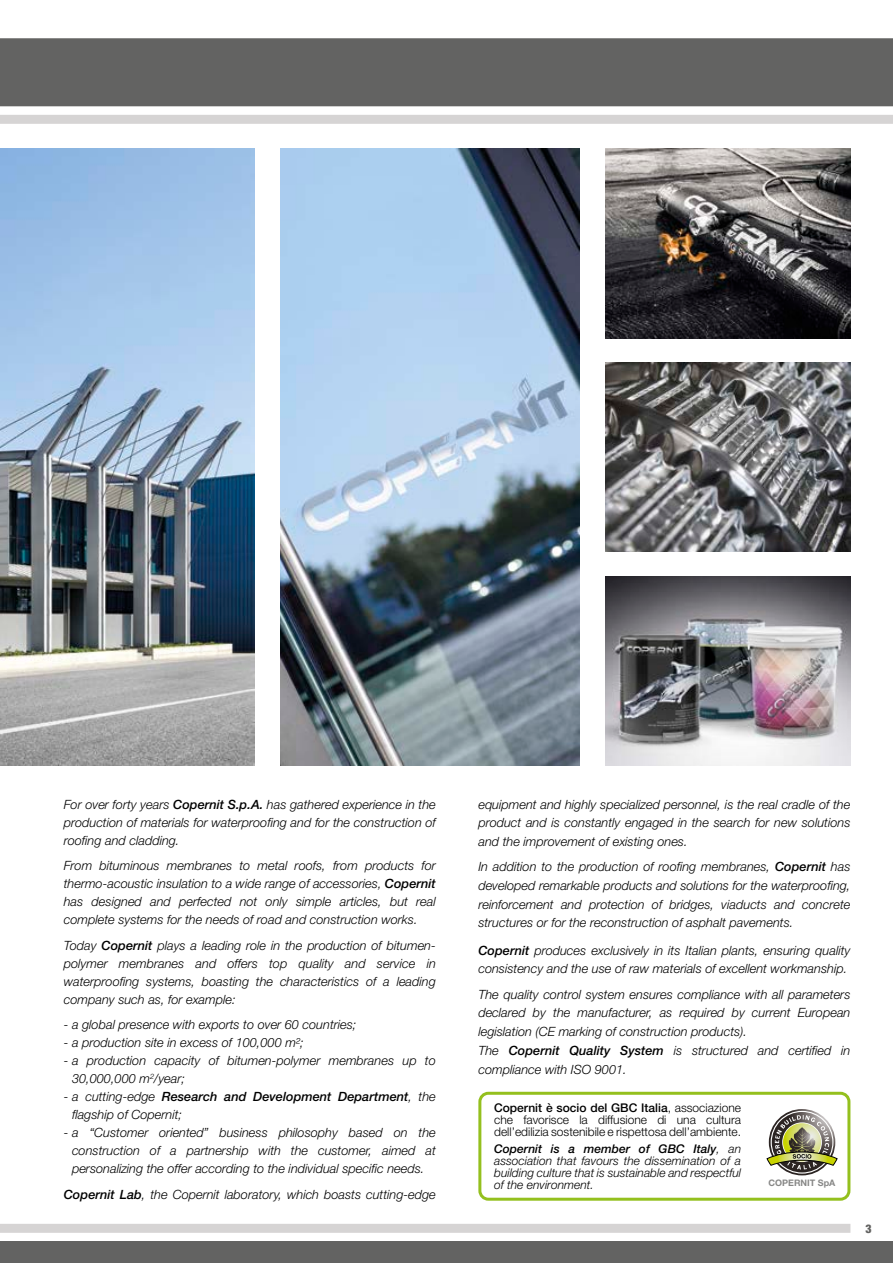
<style>
.page{position:relative;width:893px;height:1263px;background:#fff}
.page>*{position:absolute;margin:0;border:0;box-sizing:border-box;transform-origin:0 0}
.t1{font:italic 300 12.75px/18px "Helvetica Neue LT Std";color:#000;text-align:justify}
.t2{font:italic 300 12px/12px "Helvetica Neue LT Std";color:#000;text-align:justify}
.t3{font:300 12px/12px "Helvetica Neue LT Std";color:#000;text-align:justify}
.t4{font:900 condensed 12px "Helvetica Neue LT Std";color:#636362}
.t5{font:700 9px "Helvetica Neue LT Std";color:#878786}
.s1{font-weight:500}
</style>
<div class="page">
<div style="left:0;top:38px;width:893px;height:68px;background:#636362"></div>
<div style="left:0;top:1241px;width:893px;height:22px;background:#636362"></div>
<div style="left:0;top:115px;width:893px;height:9px;background:#d6d4d4"></div>
<div style="left:0;top:1224px;width:850px;height:9px;background:#d6d4d4"></div>
<div style="left:478px;top:1092px;width:372px;height:109px;border:3px solid #94c01e;border-radius:9px"></div>
<img style="left:0;top:149px;width:254px;height:616px">
<img style="left:280px;top:149px;width:299px;height:616px">
<img style="left:605px;top:149px;width:245px;height:189px">
<img style="left:605px;top:362px;width:245px;height:190px">
<img style="left:605px;top:576px;width:245px;height:189px">
<svg style="left:766px;top:1111px;width:72px;height:62px"></svg>
<p class="t1" style="left:64px;top:795px;width:374px">For over forty years <span class="s1">Copernit S.p.A.</span> has gathered experience in the production of materials for waterproofing and for the construction of roofing and cladding.</p>
<p class="t1" style="left:64px;top:856px;width:374px">From bituminous membranes to metal roofs, from products for thermo-acoustic insulation to a wide range of accessories, <span class="s1">Copernit </span>has designed and perfected not only simple articles, but real complete systems for the needs of road and construction works.</p>
<p class="t1" style="left:64px;top:936px;width:374px">Today <span class="s1">Copernit</span> plays a leading role in the production of bitumen&shy;polymer membranes and offers top quality and service in waterproofing systems, boasting the characteristics of a leading company such as, for example:</p>
<p class="t1" style="left:64px;top:1016px;width:294px">- a global presence with exports to over 60 countries;</p>
<p class="t1" style="left:64px;top:1034px;width:241px">- a production site in excess of 100,000 m²;</p>
<p class="t1" style="left:72px;top:1052px;width:365px;text-indent:-8px">- a production capacity of bitumen-polymer membranes up to<br>30,000,000 m<sup>2</sup>/year;</p>
<p class="t1" style="left:72px;top:1088px;width:365px;text-indent:-8px">- a cutting-edge <span class="s1">Research and Development Department</span>, the flagship of Copernit;</p>
<p class="t1" style="left:72px;top:1124px;width:365px;text-indent:-8px">- a “Customer oriented” business philosophy based on the construction of a partnership with the customer, aimed at personalizing the offer according to the individual specific needs.</p>
<p class="t1" style="left:64px;top:1185px;width:374px"><span class="s1">Copernit Lab</span>, the Copernit laboratory, which boasts cutting-edge</p>
<p class="t1" style="left:478px;top:794px;width:374px;line-height:18.8px">equipment and highly specialized personnel, is the real cradle of the product and is constantly engaged in the search for new solutions and the improvement of existing ones.</p>
<p class="t1" style="left:478px;top:857px;width:374px;line-height:18.8px">In addition to the production of roofing membranes, <span class="s1">Copernit</span> has developed remarkable products and solutions for the waterproofing, reinforcement and protection of bridges, viaducts and concrete structures or for the reconstruction of asphalt pavements.</p>
<p class="t1" style="left:478px;top:941px;width:374px;line-height:18.8px"><span class="s1">Copernit</span> produces exclusively in its Italian plants, ensuring quality consistency and the use of raw materials of excellent workmanship.</p>
<p class="t1" style="left:478px;top:984px;width:374px;line-height:18.8px">The quality control system ensures compliance with all parameters declared by the manufacturer, as required by current European legislation (CE marking of construction products).</p>
<p class="t1" style="left:478px;top:1041px;width:374px;line-height:18.8px">The <span class="s1">Copernit Quality System</span> is structured and certified in compliance with ISO 9001.</p>
<p class="t3" style="left:494px;top:1102px;width:248px"><span class="s1">Copernit è socio del GBC Italia</span>, associazione che favorisce la diffusione di una cultura dell’edilizia sostenibile e rispettosa dell’ambiente.</p>
<p class="t2" style="left:494px;top:1142px;width:248px"><span class="s1">Copernit is a member of GBC Italy</span>, an association that favours the dissemination of a building culture that is sustainable and respectful of the environment.</p>
<p class="t5" style="left:769px;top:1177px;width:68px">COPERNIT SpA</p>
<p class="t4" style="left:865px;top:1221px;width:8px">3</p>
</div>
